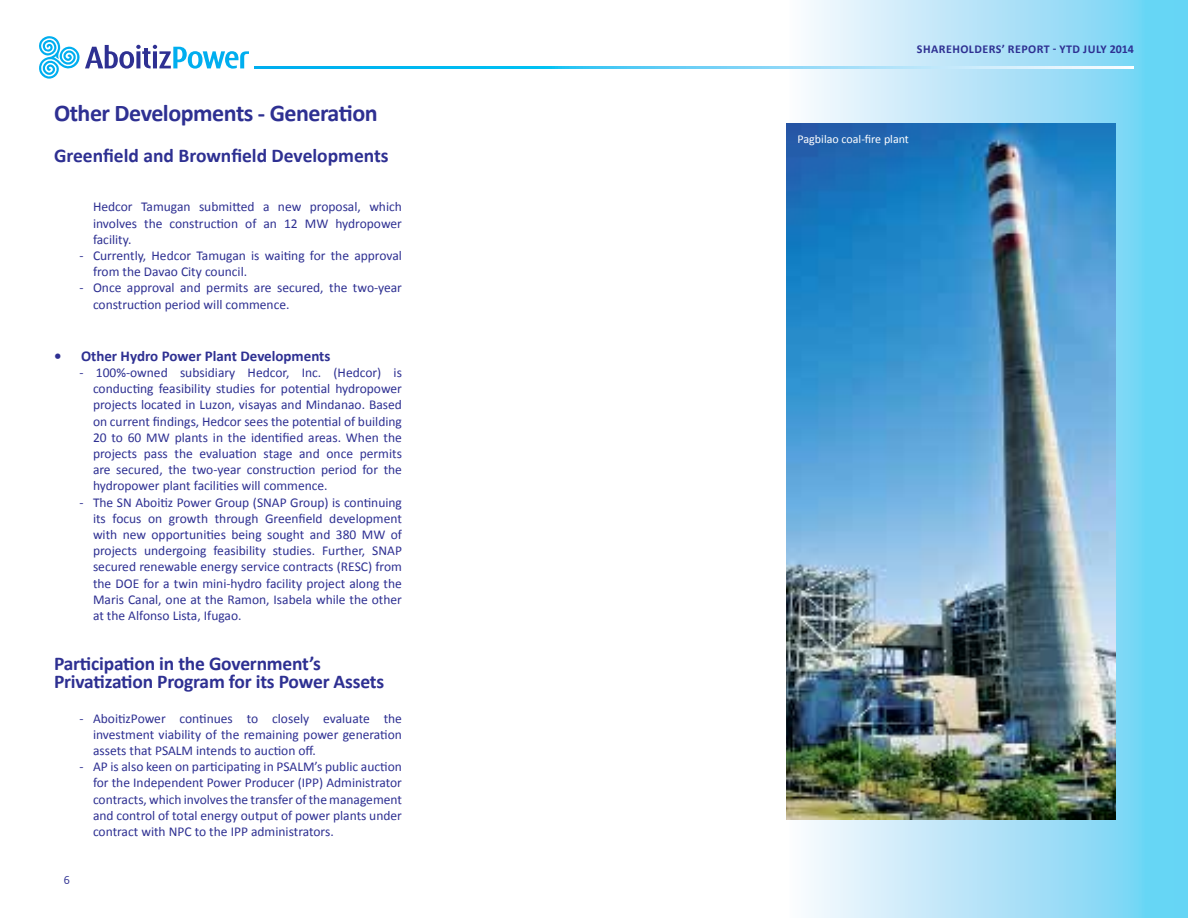
<style>
.page{position:relative;width:1188px;height:918px;background:#fff}
.page>*{position:absolute;margin:0;border:0;box-sizing:border-box;transform-origin:0 0}
.t1{font:700 24px "Calibri";letter-spacing:-.02em;color:#2e3092}
.t2{font:700 19.5px/18px "Calibri";letter-spacing:-.01em;color:#2e3092}
.t3{font:700 15px "Calibri";color:#2e3092}
.t4{font:13.5px/16.2px "Calibri";color:#2e3092;text-align:justify}
.t5{font:700 12px "Calibri";letter-spacing:.04em;color:#2e3092}
.t6{font:12px "Calibri";color:#fff}
.t7{font:12px "Corbel";color:#2e3092}
</style>
<div class="page">
<svg style="left:39px;top:36px;width:210px;height:43px"></svg>
<svg style="left:782px;top:0;width:406px;height:918px;background:#9be0f7"></svg>
<svg style="left:254px;top:67px;width:880px;height:1px"></svg>
<img style="left:786px;top:123px;width:330px;height:697px">
<h1 class="t1" style="left:54px;top:98px;width:325px">Other Developments - Generation</h1>
<h2 class="t2" style="left:54px;top:146px;width:336px">Greenfield and Brownfield Developments</h2>
<p class="t4" style="left:93px;top:199px;width:311px">Hedcor Tamugan submitted a new proposal, which involves the construction of an 12 MW hydropower facility.</p>
<p class="t4" style="left:93px;top:247px;width:310px;text-indent:-14px">- Currently, Hedcor Tamugan is waiting for the approval from the Davao City council.</p>
<p class="t4" style="left:93px;top:280px;width:311px;text-indent:-14px">- Once approval and permits are secured, the two-year construction period will commence.</p>
<p class="t3" style="left:54px;top:346px;width:278px">• Other Hydro Power Plant Developments</p>
<p class="t4" style="left:93px;top:364px;width:311px;text-indent:-14px">- 100%-owned subsidiary Hedcor, Inc. (Hedcor) is conducting feasibility studies for potential hydropower projects located in Luzon, visayas and Mindanao. Based on current findings, Hedcor sees the potential of building 20 to 60 MW plants in the identified areas. When the projects pass the evaluation stage and once permits are secured, the two-year construction period for the hydropower plant facilities will commence.</p>
<p class="t4" style="left:93px;top:494px;width:311px;text-indent:-14px">- The SN Aboitiz Power Group (SNAP Group) is continuing its focus on growth through Greenfield development with new opportunities being sought and 380 MW of projects undergoing feasibility studies. Further, SNAP secured renewable energy service contracts (RESC) from the DOE for a twin mini-hydro facility project along the Maris Canal, one at the Ramon, Isabela while the other at the Alfonso Lista, Ifugao.</p>
<h2 class="t2" style="left:54px;top:655px;width:332px">Participation in the Government’s<br>Privatization Program for its Power Assets</h2>
<p class="t4" style="left:93px;top:710px;width:311px;text-indent:-14px">- AboitizPower continues to closely evaluate the investment viability of the remaining power generation assets that PSALM intends to auction off.</p>
<p class="t4" style="left:93px;top:759px;width:311px;text-indent:-14px">- AP is also keen on participating in PSALM’s public auction for the Independent Power Producer (IPP) Administrator contracts, which involves the transfer of the management and control of total energy output of power plants under contract with NPC to the IPP administrators.</p>
<p class="t7" style="left:64px;top:872px;width:8px">6</p>
<p class="t5" style="left:917px;top:41px;width:15px">Shar</p>
<p class="t5" style="left:946px;top:41px;width:190px">eholders’ Report - YTD JULY 2014</p>
<p class="t6" style="left:798px;top:132px;width:113px">Pagbilao coal-fire plant</p>
</div>
